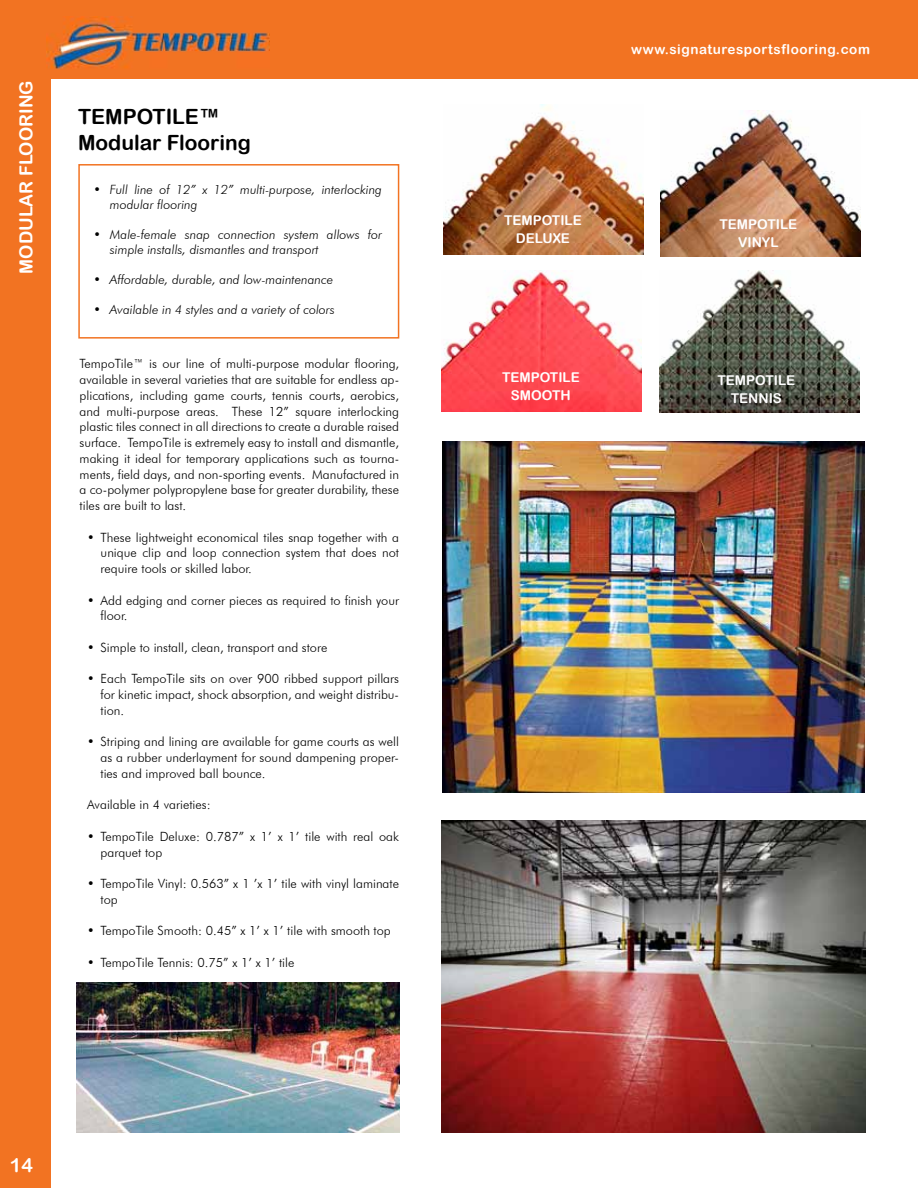
<style>
.page{position:relative;width:918px;height:1188px;background:#fff}
.page>*{position:absolute;margin:0;border:0;box-sizing:border-box;transform-origin:0 0}
.t1{font:21px/25.2px "Arial Rounded MT Bold";color:#000}
.t2{font:19.5px "Arial Rounded MT Bold";color:#fff}
.t3{font:18px "Arial Rounded MT Bold";color:#fff}
.t4{font:13.5px/18px "Arial Rounded MT Bold";color:#fff;text-align:center}
.t5{font:13.5px "Arial Rounded MT Bold";letter-spacing:.04em;color:#fff}
.t6{font:300 12.75px/15.8px "Futura BT";color:#000;text-align:justify}
.t7{font:italic 300 12.75px/15px "Futura BT";color:#000}
</style>
<div class="page">
<div style="left:0;top:0;width:918px;height:79px;background:#f27322"></div>
<div style="left:0;top:0;width:51px;height:1188px;background:#f27322"></div>
<img style="left:46px;top:17px;width:223px;height:53px">
<div style="left:78px;top:164px;width:321px;height:175px;border:2px solid #f27322"></div>
<img style="left:442px;top:821px;width:424px;height:312px">
<img style="left:443px;top:442px;width:421px;height:351px">
<img style="left:443px;top:104px;width:200px;height:150px">
<img style="left:661px;top:111px;width:200px;height:145px">
<img style="left:442px;top:270px;width:200px;height:141px">
<img style="left:659px;top:270px;width:200px;height:143px">
<img style="left:77px;top:983px;width:323px;height:150px">
<h3 class="t3" style="left:16px;top:274px;width:195px;rotate:-90deg">MODULAR FLOORING</h3>
<h1 class="t1" style="left:78px;top:104px;width:174px">TEMPOTILE™<br>Modular Flooring</h1>
<p class="t7" style="left:110px;top:181px;width:274px;text-indent:-16px">• Full line of 12” x 12” multi-purpose, interlocking modular flooring</p>
<p class="t7" style="left:110px;top:226px;width:274px;text-indent:-17px">• Male-female snap connection system allows for simple installs, dismantles and transport</p>
<p class="t7" style="left:93px;top:271px;width:241px">• Affordable, durable, and low-maintenance</p>
<p class="t7" style="left:93px;top:301px;width:243px">• Available in 4 styles and a variety of colors</p>
<p class="t6" style="left:80px;top:356px;width:321px">TempoTile™ is our line of multi-purpose modular flooring, available in several varieties that are suitable for endless ap&shy;plications, including game courts, tennis courts, aerobics, and multi-purpose areas. These 12” square interlocking plastic tiles connect in all directions to create a durable raised surface. TempoTile is extremely easy to install and dismantle, making it ideal for temporary applications such as tourna&shy;ments, field days, and non-sporting events. Manufactured in a co-polymer polypropylene base for greater durability, these tiles are built to last.</p>
<p class="t6" style="left:101px;top:529px;width:300px;text-indent:-13px">• These lightweight economical tiles snap together with a unique clip and loop connection system that does not require tools or skilled labor.</p>
<p class="t6" style="left:101px;top:592px;width:300px;text-indent:-13px">• Add edging and corner pieces as required to finish your floor.</p>
<p class="t6" style="left:87px;top:639px;width:242px">• Simple to install, clean, transport and store</p>
<p class="t6" style="left:101px;top:671px;width:300px;text-indent:-13px">• Each TempoTile sits on over 900 ribbed support pillars for kinetic impact, shock absorption, and weight distribu&shy;tion.</p>
<p class="t6" style="left:101px;top:734px;width:300px;text-indent:-13px">• Striping and lining are available for game courts as well as a rubber underlayment for sound dampening proper&shy;ties and improved ball bounce.</p>
<p class="t6" style="left:87px;top:797px;width:125px">Available in 4 varieties:</p>
<p class="t6" style="left:101px;top:828px;width:300px;text-indent:-14px">• TempoTile Deluxe: 0.787” x 1’ x 1’ tile with real oak parquet top</p>
<p class="t6" style="left:101px;top:876px;width:300px;text-indent:-14px">• TempoTile Vinyl: 0.563” x 1 ’x 1’ tile with vinyl laminate top</p>
<p class="t6" style="left:87px;top:923px;width:305px">• TempoTile Smooth: 0.45” x 1’ x 1’ tile with smooth top</p>
<p class="t6" style="left:87px;top:954px;width:209px">• TempoTile Tennis: 0.75” x 1’ x 1’ tile</p>
<h2 class="t2" style="left:10px;top:1154px;width:25px">14</h2>
<p class="t5" style="left:631px;top:41px;width:240px">www.signaturesportsflooring.com</p>
<p class="t4" style="left:504px;top:211px;width:79px">TEMPOTILE<br>DELUXE</p>
<p class="t4" style="left:720px;top:215px;width:79px">TEMPOTILE<br>VINYL</p>
<p class="t4" style="left:502px;top:368px;width:79px">TEMPOTILE<br>SMOOTH</p>
<p class="t4" style="left:717px;top:371px;width:79px">TEMPOTILE<br>TENNIS</p>
</div>
